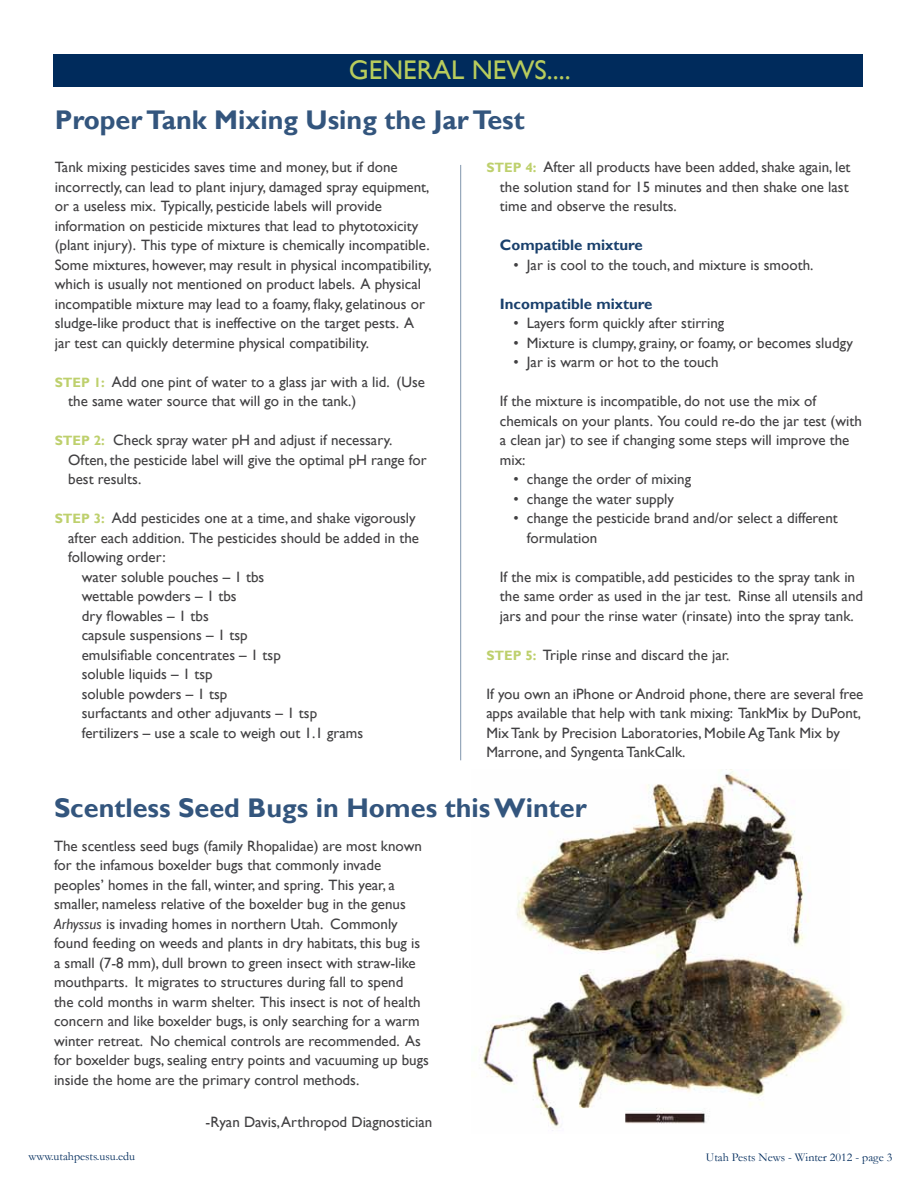
<style>
.page{position:relative;width:918px;height:1188px;background:#fff}
.page>*{position:absolute;margin:0;border:0;box-sizing:border-box;transform-origin:0 0}
.t1{font:700 27px "Gill Sans";color:#33557d}
.t2{font:27px "Gill Sans";color:#b8cc5c}
.t3{font:15px/19.5px "Gill Sans";color:#414042}
.t4{font:700 15px "Gill Sans";color:#1a406c}
.t5{font:12px "Garamond";color:#002b5c}
.s1{font-weight:700;font-size:13.5px;color:#bed06d}
.s2{font-style:italic}
</style>
<div class="page">
<hr style="left:460px;top:165px;width:1px;height:595px;background:#8095ad">
<div style="left:53px;top:54px;width:810px;height:32px;background:#002b5c"></div>
<img style="left:482px;top:769px;width:365px;height:362px">
<h1 class="t2" style="left:349px;top:55px;width:37px">General</h1>
<h1 class="t2" style="left:472px;top:55px;width:20px">news</h1>
<h1 class="t2" style="left:547px;top:55px;width:25px">....</h1>
<h1 class="t1" style="left:55px;top:104px;width:472px">Proper Tank Mixing Using the Jar Test</h1>
<p class="t3" style="left:55px;top:158px;width:378px">Tank mixing pesticides saves time and money, but if done incorrectly, can lead to plant injury, damaged spray equipment, or a useless mix. Typically, pesticide labels will provide information on pesticide mixtures that lead to phytotoxicity (plant injury). This type of mixture is chemically incompatible.<br>Some mixtures, however, may result in physical incompatibility, which is usually not mentioned on product labels. A physical incompatible mixture may lead to a foamy, flaky, gelatinous or sludge-like product that is ineffective on the target pests. A jar test can quickly determine physical compatibility.</p>
<p class="t3" style="left:68px;top:372px;width:358px;text-indent:-13px"><span class="s1">STEP 1:</span> Add one pint of water to a glass jar with a lid. (Use the same water source that will go in the tank.)</p>
<p class="t3" style="left:68px;top:431px;width:360px;text-indent:-13px"><span class="s1">STEP 2:</span> Check spray water pH and adjust if necessary.<br>Often, the pesticide label will give the optimal pH range for best results.</p>
<p class="t3" style="left:55px;top:509px;width:362px"><span class="s1">STEP 3:</span> Add pesticides one at a time, and shake vigorously</p>
<p class="t3" style="left:68px;top:528px;width:352px">after each addition. The pesticides should be added in the</p>
<p class="t3" style="left:68px;top:548px;width:99px">following order:</p>
<p class="t3" style="left:82px;top:567px;width:184px">water soluble pouches – 1 tbs</p>
<p class="t3" style="left:82px;top:587px;width:156px">wettable powders – 1 tbs</p>
<p class="t3" style="left:82px;top:606px;width:129px">dry flowables – 1 tbs</p>
<p class="t3" style="left:82px;top:626px;width:167px">capsule suspensions – 1 tsp</p>
<p class="t3" style="left:82px;top:645px;width:201px">emulsifiable concentrates – 1 tsp</p>
<p class="t3" style="left:82px;top:665px;width:133px">soluble liquids – 1 tsp</p>
<p class="t3" style="left:82px;top:684px;width:147px">soluble powders – 1 tsp</p>
<p class="t3" style="left:82px;top:704px;width:237px">surfactants and other adjuvants – 1 tsp</p>
<p class="t3" style="left:82px;top:723px;width:283px">fertilizers – use a scale to weigh out 1.1 grams</p>
<p class="t3" style="left:500px;top:158px;width:352px;text-indent:-13px"><span class="s1">STEP 4:</span> After all products have been added, shake again, let the solution stand for 15 minutes and then shake one last time and observe the results.</p>
<p class="t4" style="left:500px;top:236px;width:145px">Compatible mixture</p>
<p class="t3" style="left:513px;top:255px;width:302px">• Jar is cool to the touch, and mixture is smooth.</p>
<p class="t4" style="left:500px;top:295px;width:154px">Incompatible mixture</p>
<p class="t3" style="left:513px;top:314px;width:212px">• Layers form quickly after stirring</p>
<p class="t3" style="left:513px;top:333px;width:341px">• Mixture is clumpy, grainy, or foamy, or becomes sludgy</p>
<p class="t3" style="left:513px;top:353px;width:207px">• Jar is warm or hot to the touch</p>
<p class="t3" style="left:500px;top:392px;width:364px">If the mixture is incompatible, do not use the mix of chemicals on your plants. You could re-do the jar test (with a clean jar) to see if changing some steps will improve the mix:</p>
<p class="t3" style="left:513px;top:470px;width:179px">• change the order of mixing</p>
<p class="t3" style="left:513px;top:489px;width:162px">• change the water supply</p>
<p class="t3" style="left:527px;top:509px;width:312px;text-indent:-14px">• change the pesticide brand and/or select a different formulation</p>
<p class="t3" style="left:500px;top:567px;width:365px">If the mix is compatible, add pesticides to the spray tank in the same order as used in the jar test. Rinse all utensils and jars and pour the rinse water (rinsate) into the spray tank.</p>
<p class="t3" style="left:486px;top:645px;width:245px"><span class="s1">STEP 5:</span> Triple rinse and discard the jar.</p>
<p class="t3" style="left:486px;top:684px;width:379px">If you own an iPhone or Android phone, there are several free apps available that help with tank mixing: TankMix by DuPont, Mix Tank by Precision Laboratories, Mobile Ag Tank Mix by Marrone, and Syngenta TankCalk.</p>
<h1 class="t1" style="left:54px;top:792px;width:534px">Scentless Seed Bugs in Homes this Winter</h1>
<p class="t3" style="left:54px;top:836px;width:376px">The scentless seed bugs (family Rhopalidae) are most known for the infamous boxelder bugs that commonly invade peoples’ homes in the fall, winter, and spring. This year, a smaller, nameless relative of the boxelder bug in the genus <span class="s2">Arhyssus</span> is invading homes in northern Utah. Commonly found feeding on weeds and plants in dry habitats, this bug is a small (7-8 mm), dull brown to green insect with straw-like mouthparts. It migrates to structures during fall to spend<br>the cold months in warm shelter. This insect is not of health concern and like boxelder bugs, is only searching for a warm winter retreat. No chemical controls are recommended. As for boxelder bugs, sealing entry points and vacuuming up bugs inside the home are the primary control methods.</p>
<p class="t3" style="left:206px;top:1112px;width:228px">-Ryan Davis, Arthropod Diagnostician</p>
<p class="t5" style="left:28px;top:1148px;width:108px">www.utahpests.usu.edu</p>
<p class="t5" style="left:706px;top:1149px;width:188px">Utah Pests News - Winter 2012 - page 3</p>
</div>
